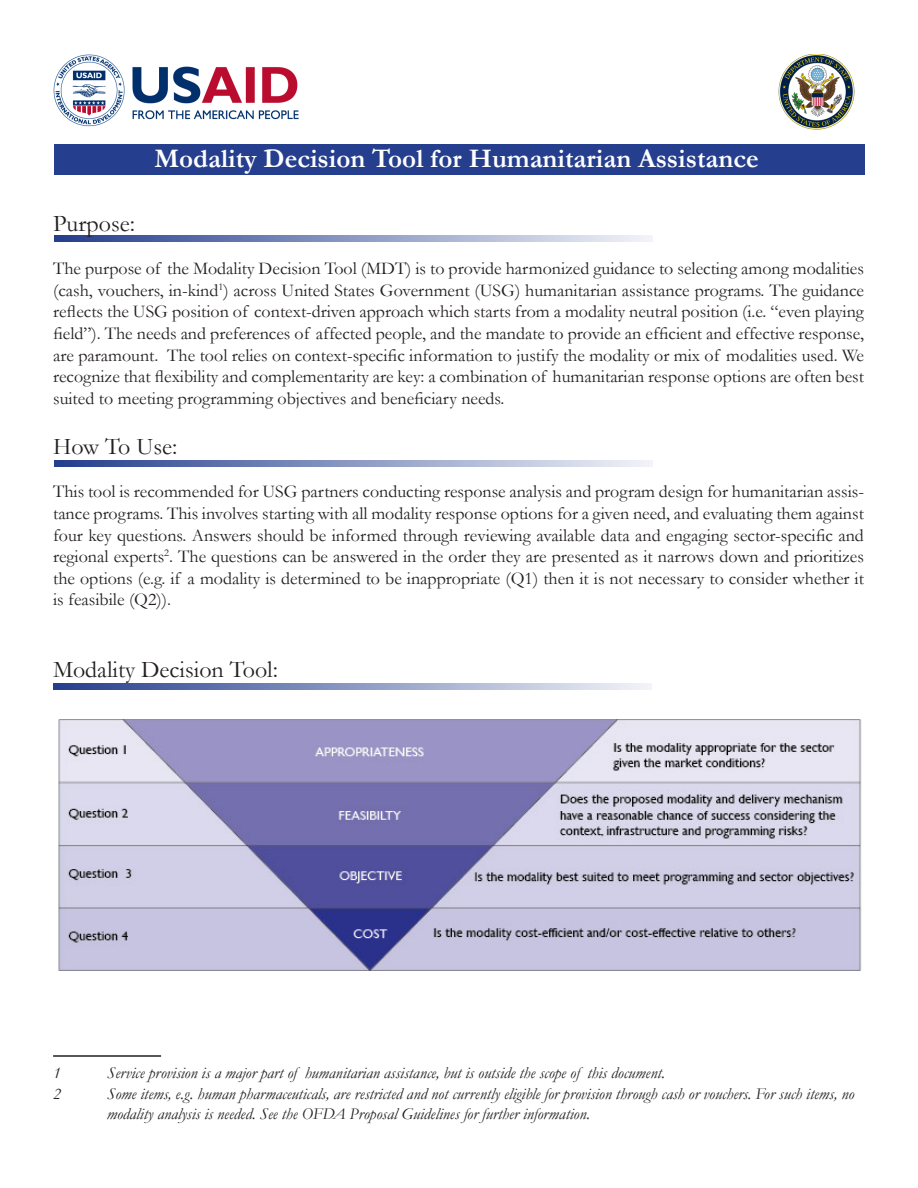
<style>
.page{position:relative;width:918px;height:1188px;background:#fff}
.page>*{position:absolute;margin:0;border:0;box-sizing:border-box;transform-origin:0 0}
.t1{font:700 27px "Garamond";color:#fff}
.t2{font:24px "Garamond";color:#231f20}
.t3{font:18px/21.6px "Garamond";color:#231f20;text-align:justify}
.t4{font:italic 16.5px/19.8px "Garamond";color:#231f20}
</style>
<div class="page">
<svg style="left:55px;top:236px;width:598px;height:6px;background:#8b98c2"></svg>
<svg style="left:55px;top:460px;width:598px;height:7px;background:#8b98c2"></svg>
<svg style="left:53px;top:683px;width:598px;height:7px;background:#8a98c2"></svg>
<hr style="left:53px;top:1055px;width:108px;height:2px;background:#231f20">
<img style="left:778px;top:54px;width:76px;height:76px">
<img style="left:53px;top:54px;width:246px;height:73px">
<div style="left:55px;top:144px;width:810px;height:31px;background:#253f8e"></div>
<img style="left:58px;top:719px;width:804px;height:251px">
<p class="t1" style="left:154px;top:142px;width:606px">Modality Decision Tool for Humanitarian Assistance</p>
<h2 class="t2" style="left:53px;top:209px;width:84px">Purpose:</h2>
<p class="t3" style="left:53px;top:258px;width:812px">The purpose of the Modality Decision Tool (MDT) is to provide harmonized guidance to selecting among modalities (cash, vouchers, in-kind<sup>1</sup>) across United States Government (USG) humanitarian assistance programs. The guidance</p>
<p class="t3" style="left:53px;top:301px;width:812px">reflects the USG position of context-driven approach which starts from a modality neutral position (i.e. “even playing field”). The needs and preferences of affected people, and the mandate to provide an efficient and effective response, are paramount. The tool relies on context-specific information to justify the modality or mix of modalities used. We recognize that flexibility and complementarity are key: a combination of humanitarian response options are often best suited to meeting programming objectives and beneficiary needs.</p>
<h2 class="t2" style="left:53px;top:432px;width:126px">How To Use:</h2>
<p class="t3" style="left:53px;top:481px;width:812px">This tool is recommended for USG partners conducting response analysis and program design for humanitarian assis-</p>
<p class="t3" style="left:53px;top:502px;width:812px">tance programs. This involves starting with all modality response options for a given need, and evaluating them against four key questions. Answers should be informed through reviewing available data and engaging sector-specific and regional experts<sup>2</sup>. The questions can be answered in the order they are presented as it narrows down and prioritizes the options (e.g. if a modality is determined to be inappropriate (Q1) then it is not necessary to consider whether it is feasibile (Q2)).</p>
<h2 class="t2" style="left:53px;top:656px;width:226px">Modality Decision Tool:</h2>
<p class="t4" style="left:53px;top:1062px;width:9px">1</p>
<p class="t4" style="left:107px;top:1062px;width:560px">Service provision is a major part of humanitarian assistance, but is outside the scope of this document.</p>
<p class="t4" style="left:53px;top:1084px;width:9px">2</p>
<p class="t4" style="left:107px;top:1084px;width:749px">Some items, e.g. human pharmaceuticals, are restricted and not currently eligible for provision through cash or vouchers. For such items, no modality analysis is needed. See the OFDA Proposal Guidelines for further information.</p>
</div>
